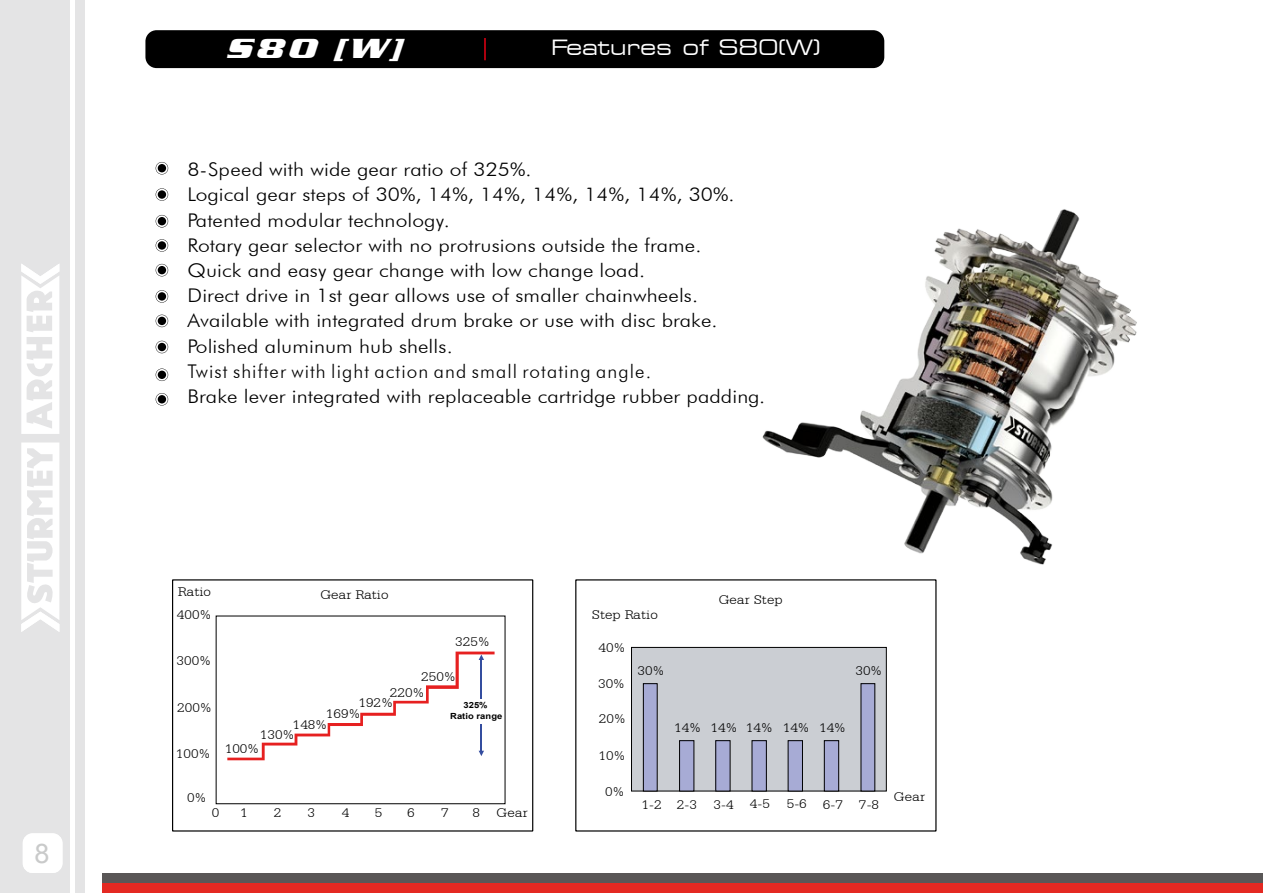
<style>
.page{position:relative;width:1263px;height:893px;background:#fff}
.page>*{position:absolute;margin:0;border:0;box-sizing:border-box;transform-origin:0 0}
.t1{font:italic 700 28.5px "Serpentine D";color:#fff;scale:1.25 1}
.t2{font:27px "Arial";color:#c9caca}
.t3{font:expanded 21px "Square 721 BT";color:#fff}
.t4{font:300 18.9px/25.2px "Futura BT";letter-spacing:.01em;color:#000;scale:1.11 1}
.t5{font:300 18.9px "Futura BT";letter-spacing:.06em;color:#000}
.t6{font:300 13.5px "Serifa BT";letter-spacing:.01em;color:#000;scale:1.11 1}
.t7{font:700 8.4px/11.2px "Arial";letter-spacing:.005em;color:#000;text-align:center;scale:1.11 1}
</style>
<div class="page">
<svg style="left:227px;top:652px;width:268px;height:108px"></svg>
<hr style="left:481px;top:659px;width:1px;height:40px;background:#344d9f">
<hr style="left:480px;top:725px;width:2px;height:26px;background:#344d9f">
<div style="left:172px;top:579px;width:361px;height:253px;border:1px solid #000"></div>
<div style="left:631px;top:647px;width:255px;height:144px;background:#cbced3"></div>
<div style="left:631px;top:647px;width:256px;height:144px;border:1px solid #000"></div>
<div style="left:643px;top:684px;width:14px;height:107px;background:#a7abd5"></div>
<div style="left:643px;top:683px;width:15px;height:108px;border:1px solid #000"></div>
<div style="left:861px;top:684px;width:14px;height:107px;background:#a7abd5"></div>
<div style="left:679px;top:741px;width:15px;height:50px;background:#a7abd5"></div>
<div style="left:679px;top:740px;width:15px;height:51px;border:1px solid #000"></div>
<div style="left:716px;top:741px;width:14px;height:50px;background:#a7abd5"></div>
<div style="left:715px;top:740px;width:15px;height:51px;border:1px solid #000"></div>
<div style="left:752px;top:741px;width:14px;height:50px;background:#a7abd5"></div>
<div style="left:752px;top:740px;width:15px;height:51px;border:1px solid #000"></div>
<div style="left:788px;top:741px;width:14px;height:50px;background:#a7abd5"></div>
<div style="left:788px;top:740px;width:15px;height:51px;border:1px solid #000"></div>
<div style="left:824px;top:741px;width:15px;height:50px;background:#a7abd5"></div>
<div style="left:824px;top:740px;width:15px;height:51px;border:1px solid #000"></div>
<svg style="left:156px;top:162px;width:12px;height:12px"></svg>
<div style="left:158px;top:164px;width:8px;height:8px;background:#000;border-radius:50%"></div>
<svg style="left:156px;top:290px;width:12px;height:13px"></svg>
<div style="left:158px;top:292px;width:8px;height:9px;background:#000;border-radius:50%"></div>
<svg style="left:156px;top:315px;width:12px;height:12px"></svg>
<div style="left:158px;top:317px;width:8px;height:8px;background:#000;border-radius:50%"></div>
<svg style="left:156px;top:264px;width:12px;height:12px"></svg>
<div style="left:158px;top:266px;width:8px;height:8px;background:#000;border-radius:50%"></div>
<svg style="left:156px;top:368px;width:12px;height:13px"></svg>
<div style="left:158px;top:371px;width:8px;height:8px;background:#000;border-radius:50%"></div>
<svg style="left:156px;top:393px;width:12px;height:13px"></svg>
<div style="left:158px;top:395px;width:8px;height:8px;background:#000;border-radius:50%"></div>
<svg style="left:156px;top:341px;width:12px;height:12px"></svg>
<div style="left:158px;top:343px;width:8px;height:8px;background:#000;border-radius:50%"></div>
<svg style="left:156px;top:215px;width:12px;height:13px"></svg>
<div style="left:158px;top:217px;width:8px;height:8px;background:#000;border-radius:50%"></div>
<svg style="left:156px;top:239px;width:12px;height:13px"></svg>
<div style="left:158px;top:241px;width:8px;height:9px;background:#000;border-radius:50%"></div>
<svg style="left:156px;top:188px;width:12px;height:13px"></svg>
<div style="left:158px;top:190px;width:8px;height:9px;background:#000;border-radius:50%"></div>
<div style="left:145px;top:30px;width:739px;height:38px;background:#000;border-radius:11px"></div>
<hr style="left:484px;top:38px;width:2px;height:22px;background:#e60013">
<div style="left:0;top:0;width:69px;height:893px;background:#e4e4e5"></div>
<div style="left:75px;top:0;width:9px;height:893px;background:#e4e4e5"></div>
<div style="left:102px;top:882px;width:1161px;height:11px;background:#e42922"></div>
<div style="left:102px;top:873px;width:1161px;height:9px;background:#5a5757"></div>
<img style="left:745px;top:209px;width:392px;height:376px">
<svg style="left:21px;top:442px;width:38px;height:190px"></svg>
<svg style="left:21px;top:264px;width:38px;height:170px"></svg>
<svg style="left:23px;top:833px;width:40px;height:40px"></svg>
<div style="left:23px;top:833px;width:39px;height:40px;background:#fff;border-radius:10px"></div>
<h2 class="t2" style="left:35px;top:836px;width:17px">8</h2>
<h1 class="t1" style="left:228px;top:32px;width:143px">S80 [W]</h1>
<p class="t3" style="left:551px;top:35px;width:271px">Features of S80(W)</p>
<p class="t4" style="left:187px;top:157px;width:494px">8-Speed with wide gear ratio of 325%.<br>Logical gear steps of 30%, 14%, 14%, 14%, 14%, 14%, 30%.<br>Patented modular technology.<br>Rotary gear selector with no protrusions outside the frame.<br>Quick and easy gear change with low change load.<br>Direct drive in 1st gear allows use of smaller chainwheels.<br>Available with integrated drum brake or use with disc brake.<br>Polished aluminum hub shells.</p>
<p class="t4" style="left:187px;top:384px;width:522px">Brake lever integrated with replaceable cartridge rubber padding.</p>
<p class="t5" style="left:188px;top:360px;width:465px">Twist shifter with light action and small rotating angle.</p>
<p class="t6" style="left:178px;top:584px;width:31px">Ratio</p>
<p class="t6" style="left:177px;top:606px;width:33px">400%</p>
<p class="t6" style="left:176px;top:653px;width:33px">300%</p>
<p class="t6" style="left:177px;top:700px;width:33px">200%</p>
<p class="t6" style="left:176px;top:746px;width:33px">100%</p>
<p class="t6" style="left:187px;top:790px;width:19px">0%</p>
<p class="t6" style="left:320px;top:586px;width:63px">Gear Ratio</p>
<p class="t6" style="left:455px;top:633px;width:33px">325%</p>
<p class="t6" style="left:421px;top:669px;width:33px">250%</p>
<p class="t6" style="left:390px;top:684px;width:33px">220%</p>
<p class="t6" style="left:358px;top:695px;width:33px">192%</p>
<p class="t6" style="left:326px;top:706px;width:33px">169%</p>
<p class="t6" style="left:293px;top:717px;width:33px">148%</p>
<p class="t6" style="left:260px;top:726px;width:33px">130%</p>
<p class="t6" style="left:225px;top:741px;width:33px">100%</p>
<p class="t7" style="left:450px;top:699px;width:48px">325%<br>Ratio range</p>
<p class="t6" style="left:212px;top:804px;width:8px">0</p>
<p class="t6" style="left:240px;top:804px;width:8px">1</p>
<p class="t6" style="left:274px;top:804px;width:8px">2</p>
<p class="t6" style="left:307px;top:804px;width:8px">3</p>
<p class="t6" style="left:342px;top:804px;width:8px">4</p>
<p class="t6" style="left:375px;top:804px;width:8px">5</p>
<p class="t6" style="left:407px;top:804px;width:8px">6</p>
<p class="t6" style="left:441px;top:804px;width:8px">7</p>
<p class="t6" style="left:473px;top:804px;width:51px">8 Gear</p>
<p class="t6" style="left:592px;top:606px;width:61px">Step Ratio</p>
<p class="t6" style="left:719px;top:592px;width:59px">Gear Step</p>
<p class="t6" style="left:598px;top:639px;width:26px">40%</p>
<p class="t6" style="left:598px;top:675px;width:26px">30%</p>
<p class="t6" style="left:599px;top:711px;width:26px">20%</p>
<p class="t6" style="left:598px;top:748px;width:26px">10%</p>
<p class="t6" style="left:605px;top:784px;width:19px">0%</p>
<p class="t6" style="left:637px;top:663px;width:26px">30%</p>
<p class="t6" style="left:855px;top:663px;width:26px">30%</p>
<p class="t6" style="left:674px;top:720px;width:156px">14% 14% 14% 14% 14%</p>
<p class="t6" style="left:641px;top:796px;width:216px">1-2 2-3 3-4 4-5 5-6 6-7 7-8</p>
<p class="t6" style="left:894px;top:789px;width:30px">Gear</p>
</div>
